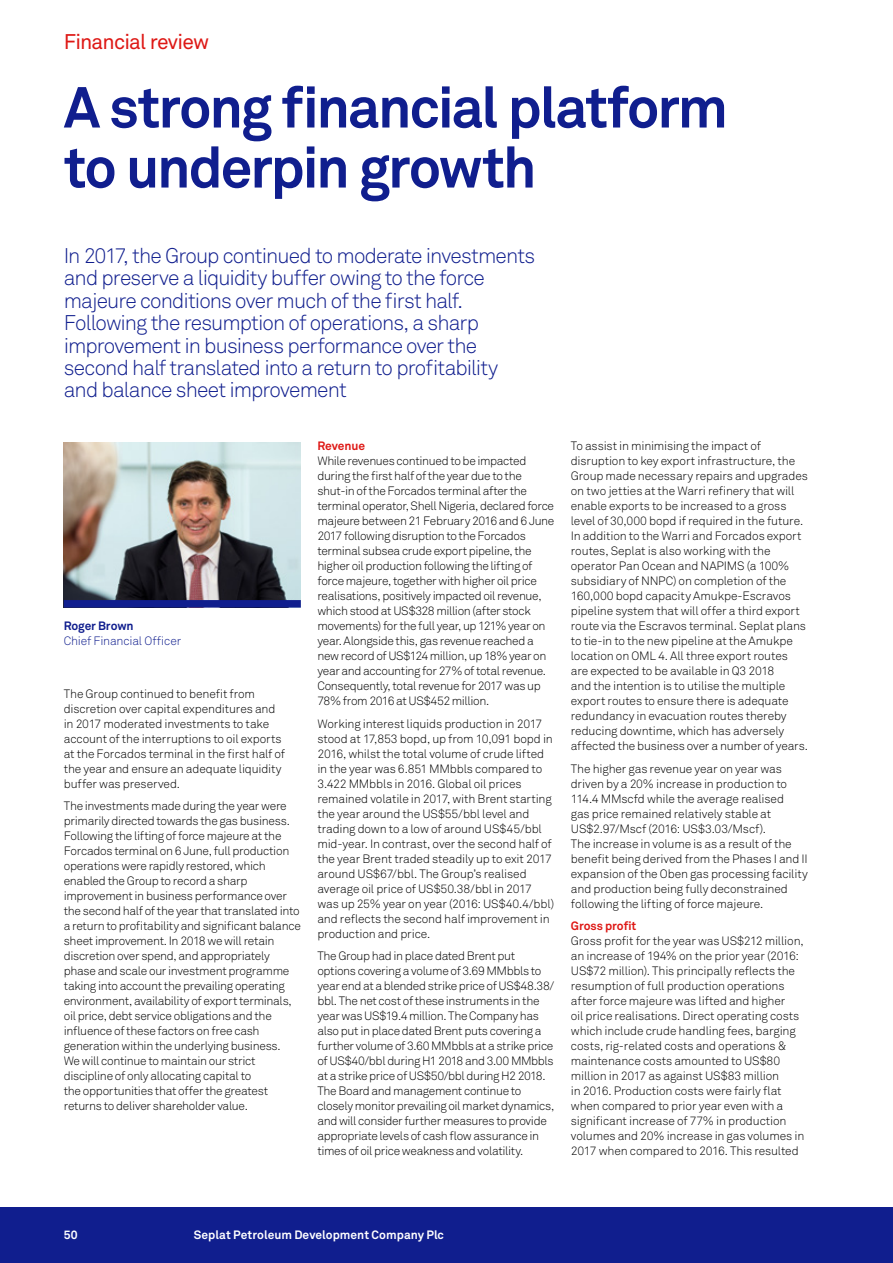
<style>
.page{position:relative;width:893px;height:1263px;background:#fff}
.page>*{position:absolute;margin:0;border:0;box-sizing:border-box;transform-origin:0 0}
._00_Page_Heading_L2{font:700 57px/60px "Akkurat Pro";letter-spacing:-.04em;color:#101e8e}
._02_Standfirst_L2_14{font:300 21px/22.5px "Akkurat Pro";letter-spacing:-.04em;color:#101e8e}
.Section_Header{font:21px "Akkurat Pro";letter-spacing:-.04em;color:#de1815}
._04_Body_Copy_8_10pt{font:300 12px/15px "Akkurat Pro";letter-spacing:-.02em;color:#000}
.Folio_left{font:700 12px "Akkurat Pro";letter-spacing:.005em;color:#fff}
._04_Body_Copy_8_10pt-2{font:300 12px/15px "Akkurat Pro";letter-spacing:-.01em;color:#101e8e}
._03_Body_Copy_headin{font:700 12px "Akkurat Pro";letter-spacing:-.005em;color:#de1815}
.s1{font-weight:700}
</style>
<div class="page">
<img style="left:64px;top:443px;width:237px;height:157px">
<div style="left:64px;top:600px;width:237px;height:8px;background:#101e8e"></div>
<div style="left:0;top:1208px;width:893px;height:55px;background:#101e8e"></div>
<p class="Section_Header" style="left:64px;top:29px;width:147px">Financial review</p>
<p class="_00_Page_Heading_L2" style="left:64px;top:77px;width:666px">A strong financial platform to underpin growth</p>
<p class="_02_Standfirst_L2_14" style="left:64px;top:244px;width:473px">In 2017, the Group continued to moderate investments and preserve a liquidity buffer owing to the force majeure conditions over much of the first half.<br>Following the resumption of operations, a sharp improvement in business performance over the second half translated into a return to profitability and balance sheet improvement</p>
<p class="_04_Body_Copy_8_10pt-2" style="left:64px;top:618px;width:119px"><span class="s1">Roger Brown<br></span>Chief Financial Officer</p>
<p class="_04_Body_Copy_8_10pt" style="left:64px;top:686px;width:223px">The Group continued to benefit from discretion over capital expenditures and in 2017 moderated investments to take account of the interruptions to oil exports at the Forcados terminal in the first half of the year and ensure an adequate liquidity buffer was preserved.</p>
<p class="_04_Body_Copy_8_10pt" style="left:64px;top:798px;width:239px">The investments made during the year were primarily directed towards the gas business.<br>Following the lifting of force majeure at the Forcados terminal on 6 June, full production operations were rapidly restored, which enabled the Group to record a sharp improvement in business performance over the second half of the year that translated into a return to profitability and significant balance sheet improvement. In 2018 we will retain discretion over spend, and appropriately phase and scale our investment programme taking into account the prevailing operating environment, availability of export terminals, oil price, debt service obligations and the influence of these factors on free cash generation within the underlying business.<br>We will continue to maintain our strict discipline of only allocating capital to<br>the opportunities that offer the greatest returns to deliver shareholder value.</p>
<p class="_03_Body_Copy_headin" style="left:317px;top:438px;width:49px">Revenue</p>
<p class="_04_Body_Copy_8_10pt" style="left:317px;top:453px;width:238px">While revenues continued to be impacted during the first half of the year due to the shut-in of the Forcados terminal after the terminal operator, Shell Nigeria, declared force majeure between 21 February 2016 and 6 June 2017 following disruption to the Forcados terminal subsea crude export pipeline, the higher oil production following the lifting of force majeure, together with higher oil price realisations, positively impacted oil revenue, which stood at US$328 million (after stock movements) for the full year, up 121% year on year. Alongside this, gas revenue reached a new record of US$124 million, up 18% year on year and accounting for 27% of total revenue.<br>Consequently, total revenue for 2017 was up 78% from 2016 at US$452 million.</p>
<p class="_04_Body_Copy_8_10pt" style="left:317px;top:716px;width:238px">Working interest liquids production in 2017 stood at 17,853 bopd, up from 10,091 bopd in 2016, whilst the total volume of crude lifted in the year was 6.851 MMbbls compared to 3.422 MMbbls in 2016. Global oil prices remained volatile in 2017, with Brent starting the year around the US$55/bbl level and trading down to a low of around US$45/bbl mid-year. In contrast, over the second half of the year Brent traded steadily up to exit 2017 around US$67/bbl. The Group’s realised average oil price of US$50.38/bbl in 2017 was up 25% year on year (2016: US$40.4/bbl) and reflects the second half improvement in production and price.</p>
<p class="_04_Body_Copy_8_10pt" style="left:317px;top:948px;width:238px">The Group had in place dated Brent put options covering a volume of 3.69 MMbbls to year end at a blended strike price of US$48.38/ bbl. The net cost of these instruments in the year was US$19.4 million. The Company has also put in place dated Brent puts covering a further volume of 3.60 MMbbls at a strike price of US$40/bbl during H1 2018 and 3.00 MMbbls at a strike price of US$50/bbl during H2 2018.<br>The Board and management continue to closely monitor prevailing oil market dynamics, and will consider further measures to provide appropriate levels of cash flow assurance in times of oil price weakness and volatility.</p>
<p class="_04_Body_Copy_8_10pt" style="left:571px;top:438px;width:239px">To assist in minimising the impact of disruption to key export infrastructure, the Group made necessary repairs and upgrades on two jetties at the Warri refinery that will enable exports to be increased to a gross level of 30,000 bopd if required in the future.<br>In addition to the Warri and Forcados export routes, Seplat is also working with the operator Pan Ocean and NAPIMS (a 100% subsidiary of NNPC) on completion of the 160,000 bopd capacity Amukpe-Escravos pipeline system that will offer a third export route via the Escravos terminal. Seplat plans to tie-in to the new pipeline at the Amukpe location on OML 4. All three export routes are expected to be available in Q3 2018<br>and the intention is to utilise the multiple export routes to ensure there is adequate redundancy in evacuation routes thereby reducing downtime, which has adversely affected the business over a number of years.</p>
<p class="_04_Body_Copy_8_10pt" style="left:571px;top:761px;width:239px">The higher gas revenue year on year was driven by a 20% increase in production to 114.4 MMscfd while the average realised<br>gas price remained relatively stable at US$2.97/Mscf (2016: US$3.03/Mscf).<br>The increase in volume is as a result of the benefit being derived from the Phases I and II expansion of the Oben gas processing facility and production being fully deconstrained following the lifting of force majeure.</p>
<p class="_03_Body_Copy_headin" style="left:571px;top:918px;width:67px">Gross profit</p>
<p class="_04_Body_Copy_8_10pt" style="left:571px;top:933px;width:235px">Gross profit for the year was US$212 million, an increase of 194% on the prior year (2016:<br>US$72 million). This principally reflects the resumption of full production operations after force majeure was lifted and higher<br>oil price realisations. Direct operating costs which include crude handling fees, barging costs, rig-related costs and operations &amp; maintenance costs amounted to US$80 million in 2017 as against US$83 million<br>in 2016. Production costs were fairly flat when compared to prior year even with a significant increase of 77% in production volumes and 20% increase in gas volumes in 2017 when compared to 2016. This resulted</p>
<p class="Folio_left" style="left:64px;top:1227px;width:15px">50</p>
<p class="Folio_left" style="left:194px;top:1227px;width:252px">Seplat Petroleum Development Company Plc</p>
</div>
